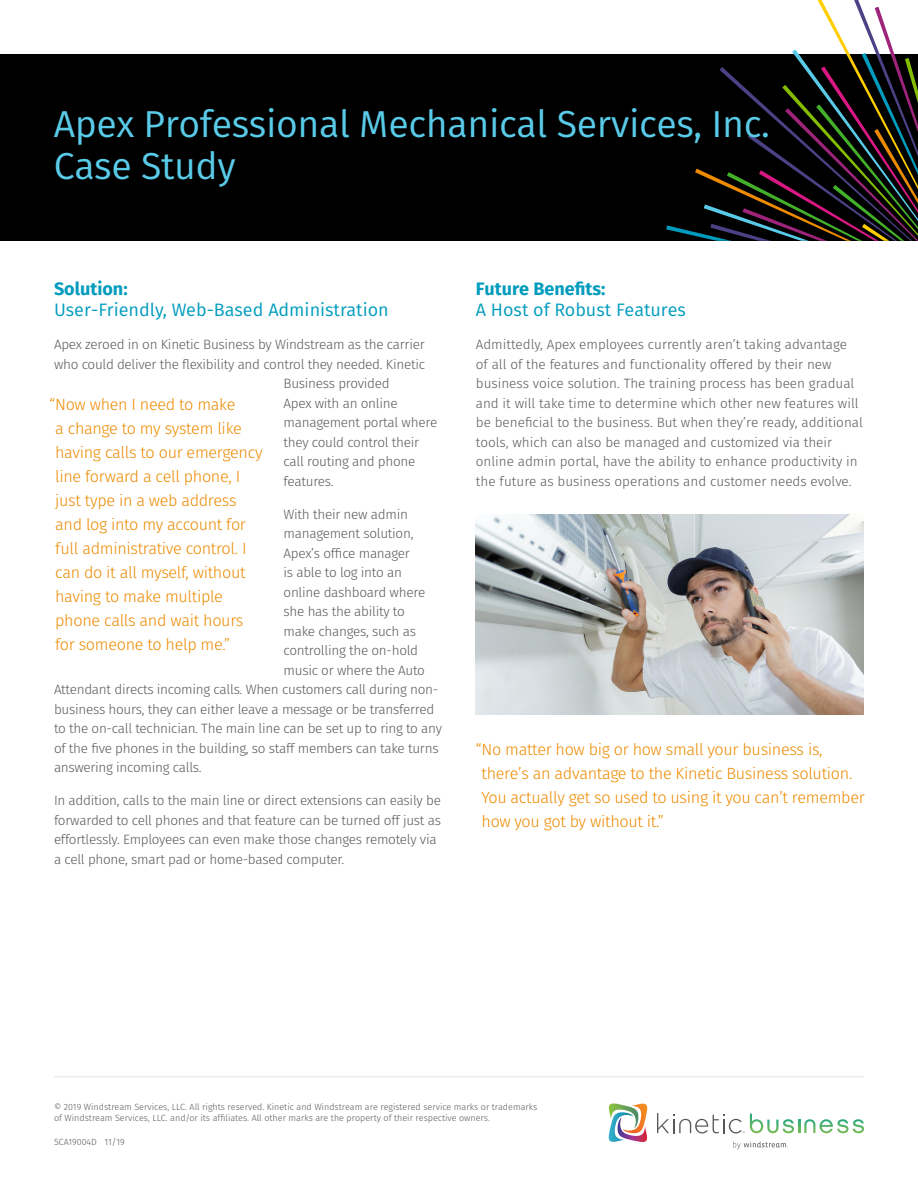
<style>
.page{position:relative;width:918px;height:1188px;background:#fff}
.page>*{position:absolute;margin:0;border:0;box-sizing:border-box;transform-origin:0 0}
.Headline{font:37.5px/42px "Fira Sans";letter-spacing:-.01em;color:#59cbe8}
.Case_study_headline{font:18px/21px "Fira Sans";color:#009cbd}
.Body_Copy{font:18px/21px "Fira Sans";color:#009cbd}
.case_study_sidebar{font:300 16.2px/24px "Fira Sans";letter-spacing:-.02em;color:#ed8b00}
.Body_Copy-2{font:300 13.5px/19.5px "Fira Sans";letter-spacing:-.02em;color:#58595b}
.Body_Copy-3{font:300 13.5px/19.5px "Fira Sans";color:#58595b}
.Legal_Copy{font:300 9px/10.5px "Fira Sans";color:#58595b}
.s1{font-weight:700}
</style>
<div class="page">
<hr style="left:54px;top:1076px;width:810px;height:2px;background:#eeeeef">
<svg style="left:608px;top:1104px;width:40px;height:38px"></svg>
<svg style="left:733px;top:1141px;width:55px;height:8px"></svg>
<svg style="left:657px;top:1113px;width:207px;height:20px"></svg>
<div style="left:0;top:54px;width:918px;height:187px;background:#000"></div>
<svg style="left:666px;top:0;width:252px;height:241px"></svg>
<img style="left:476px;top:514px;width:388px;height:201px">
<p class="Headline" style="left:54px;top:103px;width:718px">Apex Professional Mechanical Services, Inc.<br>Case Study</p>
<p class="Case_study_headline" style="left:54px;top:278px;width:336px"><span class="s1">Solution:<br></span>User-Friendly, Web-Based Administration</p>
<p class="Body_Copy-2" style="left:54px;top:335px;width:372px">Apex zeroed in on Kinetic Business by Windstream as the carrier</p>
<p class="Body_Copy-2" style="left:54px;top:354px;width:373px">who could deliver the flexibility and control they needed. Kinetic</p>
<p class="Body_Copy-2" style="left:284px;top:374px;width:108px">Business provided</p>
<p class="Body_Copy-2" style="left:284px;top:393px;width:116px">Apex with an online</p>
<p class="Body_Copy-2" style="left:284px;top:413px;width:155px">management portal where</p>
<p class="Body_Copy-2" style="left:284px;top:432px;width:137px">they could control their</p>
<p class="Body_Copy-2" style="left:284px;top:452px;width:133px">call routing and phone</p>
<p class="Body_Copy-2" style="left:284px;top:471px;width:52px">features.</p>
<p class="Body_Copy-2" style="left:284px;top:504px;width:126px">With their new admin</p>
<p class="Body_Copy-2" style="left:284px;top:524px;width:131px">management solution,</p>
<p class="Body_Copy-2" style="left:284px;top:543px;width:128px">Apex’s office manager</p>
<p class="Body_Copy-2" style="left:284px;top:563px;width:120px">is able to log into an</p>
<p class="Body_Copy-2" style="left:284px;top:582px;width:143px">online dashboard where</p>
<p class="Body_Copy-2" style="left:284px;top:602px;width:123px">she has the ability to</p>
<p class="Body_Copy-2" style="left:284px;top:621px;width:134px">make changes, such as</p>
<p class="Body_Copy-2" style="left:284px;top:641px;width:136px">controlling the on-hold</p>
<p class="Body_Copy-2" style="left:284px;top:660px;width:143px">music or where the Auto</p>
<p class="Body_Copy-2" style="left:54px;top:680px;width:386px">Attendant directs incoming calls. When customers call during non-</p>
<p class="Body_Copy-2" style="left:54px;top:699px;width:382px">business hours, they can either leave a message or be transferred</p>
<p class="Body_Copy-2" style="left:54px;top:719px;width:390px">to the on-call technician. The main line can be set up to ring to any</p>
<p class="Body_Copy-2" style="left:54px;top:738px;width:386px">of the five phones in the building, so staff members can take turns</p>
<p class="Body_Copy-2" style="left:54px;top:758px;width:149px">answering incoming calls.</p>
<p class="Body_Copy-2" style="left:54px;top:791px;width:388px">In addition, calls to the main line or direct extensions can easily be forwarded to cell phones and that feature can be turned off just as effortlessly. Employees can even make those changes remotely via a cell phone, smart pad or home-based computer.</p>
<p class="case_study_sidebar" style="left:55px;top:393px;width:209px;text-indent:-6px">“Now when I need to make<br>a change to my system like having calls to our emergency line forward a cell phone, I just type in a web address and log into my account for full administrative control. I can do it all myself, without having to make multiple phone calls and wait hours for someone to help me.”</p>
<p class="Body_Copy" style="left:476px;top:278px;width:212px"><span class="s1">Future Benefits:<br></span>A Host of Robust Features</p>
<p class="Body_Copy-3" style="left:476px;top:335px;width:389px">Admittedly, Apex employees currently aren’t taking advantage<br>of all of the features and functionality offered by their new business voice solution. The training process has been gradual and it will take time to determine which other new features will be beneficial to the business. But when they’re ready, additional tools, which can also be managed and customized via their online admin portal, have the ability to enhance productivity in the future as business operations and customer needs evolve.</p>
<p class="case_study_sidebar" style="left:482px;top:737px;width:385px;text-indent:-6px">“No matter how big or how small your business is, there’s an advantage to the Kinetic Business solution.<br>You actually get so used to using it you can’t remember how you got by without it.”</p>
<p class="Legal_Copy" style="left:54px;top:1102px;width:485px">© 2019 Windstream Services, LLC. All rights reserved. Kinetic and Windstream are registered service marks or trademarks of Windstream Services, LLC. and/or its affiliates. All other marks are the property of their respective owners.</p>
<p class="Legal_Copy" style="left:54px;top:1136px;width:72px">SCA19004D 11/19</p>
</div>
